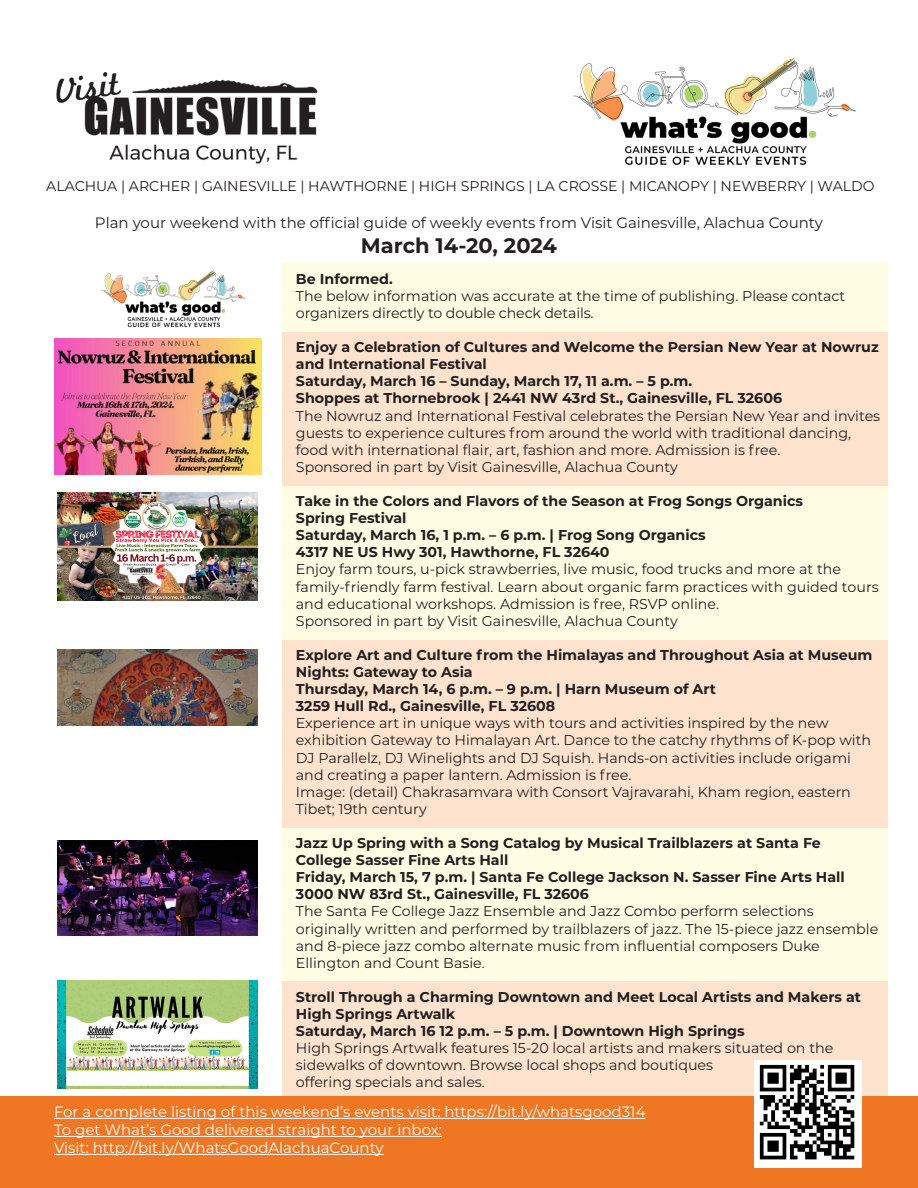
<style>
.page{position:relative;width:918px;height:1188px;background:#fff}
.page>*{position:absolute;margin:0;border:0;box-sizing:border-box;transform-origin:0 0}
.t1{font:700 21px "Montserrat";color:#231f20}
.t2{font:15px "Montserrat";color:#fff}
.t3{font:15px "Montserrat";color:#231f20}
.t4{font:14.25px/17.1px "Montserrat";color:#231f20}
.t5{font:700 14.25px/17.1px "Montserrat";color:#231f20}
.t6{font:14.1px "Montserrat";color:#231f20}
</style>
<div class="page">
<div style="left:282px;top:828px;width:606px;height:154px;background:#fffce4"></div>
<div style="left:282px;top:640px;width:606px;height:188px;background:#fde2cd"></div>
<div style="left:282px;top:982px;width:606px;height:127px;background:#fde2cd"></div>
<div style="left:282px;top:262px;width:606px;height:70px;background:#fffce4"></div>
<div style="left:0;top:1096px;width:918px;height:92px;background:#ef7622"></div>
<div style="left:282px;top:332px;width:606px;height:154px;background:#fde2cd"></div>
<div style="left:282px;top:486px;width:606px;height:154px;background:#fffce4"></div>
<hr style="left:54px;top:1118px;width:592px;height:1px;background:#fff">
<hr style="left:54px;top:1136px;width:388px;height:1px;background:#fff">
<hr style="left:54px;top:1154px;width:330px;height:1px;background:#fff">
<div style="left:754px;top:1060px;width:108px;height:108px;background:#fff"></div>
<img style="left:759px;top:1064px;width:96px;height:96px">
<img style="left:101px;top:270px;width:145px;height:58px">
<img style="left:56px;top:72px;width:262px;height:92px">
<img style="left:573px;top:58px;width:283px;height:107px">
<img style="left:57px;top:492px;width:201px;height:108px">
<img style="left:57px;top:840px;width:201px;height:96px">
<img style="left:57px;top:981px;width:201px;height:108px">
<img style="left:57px;top:650px;width:201px;height:76px">
<img style="left:54px;top:338px;width:207px;height:137px">
<p class="t6" style="left:46px;top:177px;width:830px">ALACHUA | ARCHER | GAINESVILLE | HAWTHORNE | HIGH SPRINGS | LA CROSSE | MICANOPY | NEWBERRY | WALDO</p>
<p class="t3" style="left:95px;top:212px;width:730px">Plan your weekend with the official guide of weekly events from Visit Gainesville, Alachua County</p>
<p class="t1" style="left:361px;top:230px;width:198px">March 14-20, 2024</p>
<p class="t5" style="left:296px;top:269px;width:98px">Be Informed.</p>
<p class="t4" style="left:296px;top:287px;width:551px">The below information was accurate at the time of publishing. Please contact organizers directly to double check details.</p>
<p class="t5" style="left:296px;top:338px;width:584px">Enjoy a Celebration of Cultures and Welcome the Persian New Year at Nowruz and International Festival</p>
<p class="t5" style="left:296px;top:372px;width:488px">Saturday, March 16 – Sunday, March 17, 11 a.m. – 5 p.m.<br>Shoppes at Thornebrook | 2441 NW 43rd St., Gainesville, FL 32606</p>
<p class="t4" style="left:296px;top:406px;width:586px">The Nowruz and International Festival celebrates the Persian New Year and invites guests to experience cultures from around the world with traditional dancing, food with international flair, art, fashion and more. Admission is free.</p>
<p class="t4" style="left:296px;top:458px;width:384px">Sponsored in part by Visit Gainesville, Alachua County</p>
<p class="t5" style="left:296px;top:492px;width:509px">Take in the Colors and Flavors of the Season at Frog Songs Organics<br>Spring Festival</p>
<p class="t5" style="left:296px;top:526px;width:411px">Saturday, March 16, 1 p.m. – 6 p.m. | Frog Song Organics</p>
<p class="t5" style="left:296px;top:543px;width:315px">4317 NE US Hwy 301, Hawthorne, FL 32640</p>
<p class="t4" style="left:296px;top:560px;width:584px">Enjoy farm tours, u-pick strawberries, live music, food trucks and more at the family-friendly farm festival. Learn about organic farm practices with guided tours and educational workshops. Admission is free, RSVP online.</p>
<p class="t4" style="left:296px;top:612px;width:384px">Sponsored in part by Visit Gainesville, Alachua County</p>
<p class="t5" style="left:296px;top:646px;width:578px">Explore Art and Culture from the Himalayas and Throughout Asia at Museum<br>Nights: Gateway to Asia</p>
<p class="t5" style="left:296px;top:680px;width:422px">Thursday, March 14, 6 p.m. – 9 p.m. | Harn Museum of Art</p>
<p class="t5" style="left:296px;top:697px;width:261px">3259 Hull Rd., Gainesville, FL 32608</p>
<p class="t4" style="left:296px;top:714px;width:577px">Experience art in unique ways with tours and activities inspired by the new exhibition Gateway to Himalayan Art. Dance to the catchy rhythms of K-pop with DJ Parallelz, DJ Winelights and DJ Squish. Hands-on activities include origami and creating a paper lantern. Admission is free.</p>
<p class="t4" style="left:296px;top:783px;width:557px">Image: (detail) Chakrasamvara with Consort Vajravarahi, Kham region, eastern<br>Tibet; 19th century</p>
<p class="t5" style="left:296px;top:834px;width:526px">Jazz Up Spring with a Song Catalog by Musical Trailblazers at Santa Fe<br>College Sasser Fine Arts Hall</p>
<p class="t5" style="left:296px;top:868px;width:550px">Friday, March 15, 7 p.m. | Santa Fe College Jackson N. Sasser Fine Arts Hall</p>
<p class="t5" style="left:296px;top:885px;width:295px">3000 NW 83rd St., Gainesville, FL 32606</p>
<p class="t4" style="left:296px;top:902px;width:584px">The Santa Fe College Jazz Ensemble and Jazz Combo perform selections originally written and performed by trailblazers of jazz. The 15-piece jazz ensemble and 8-piece jazz combo alternate music from influential composers Duke Ellington and Count Basie.</p>
<p class="t5" style="left:296px;top:988px;width:567px">Stroll Through a Charming Downtown and Meet Local Artists and Makers at<br>High Springs Artwalk</p>
<p class="t5" style="left:296px;top:1022px;width:450px">Saturday, March 16 12 p.m. – 5 p.m. | Downtown High Springs</p>
<p class="t4" style="left:296px;top:1039px;width:539px">High Springs Artwalk features 15-20 local artists and makers situated on the sidewalks of downtown. Browse local shops and boutiques</p>
<p class="t4" style="left:296px;top:1073px;width:191px">offering specials and sales.</p>
<p class="t2" style="left:54px;top:1101px;width:593px">For a complete listing of this weekend’s events visit: https://bit.ly/whatsgood314</p>
<p class="t2" style="left:54px;top:1119px;width:389px">To get What’s Good delivered straight to your inbox:</p>
<p class="t2" style="left:54px;top:1137px;width:331px">Visit: http://bit.ly/WhatsGoodAlachuaCounty</p>
</div>
